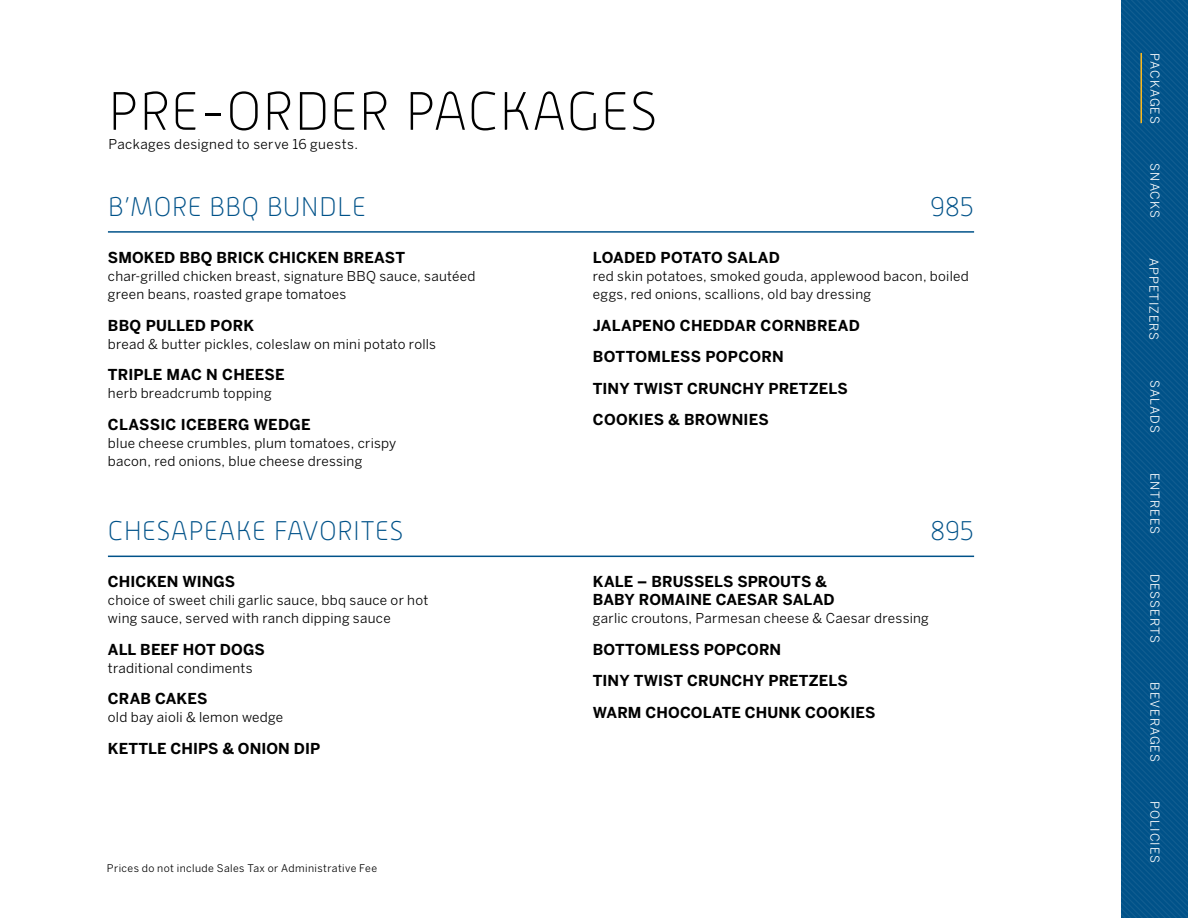
<style>
.page{position:relative;width:1188px;height:918px;background:#fff}
.page>*{position:absolute;margin:0;border:0;box-sizing:border-box;transform-origin:0 0}
.t1{font:100 54px "Alwyn New";letter-spacing:.01em;color:#000}
.t2{font:100 27px "Alwyn New";letter-spacing:.01em;color:#005289}
.t3{font:700 15px/31.5px "Benton Sans";letter-spacing:.005em;color:#000}
.t4{font:13.5px/18px "Benton Sans";letter-spacing:.02em;color:#000}
.t5{font:12.15px "Benton Sans";letter-spacing:.085em;color:#fff}
.t6{font:12.15px "Benton Sans";letter-spacing:.065em;color:#fff}
.t7{font:10.5px "Benton Sans";letter-spacing:.04em;color:#000}
</style>
<div class="page">
<svg style="left:1121px;top:0;width:67px;height:918px;background:#04558b"></svg>
<hr style="left:1140px;top:53px;width:2px;height:70px;background:#ffbc1d">
<hr style="left:108px;top:231px;width:866px;height:2px;background:#005289">
<hr style="left:108px;top:556px;width:866px;height:1px;background:#005289">
<h1 class="t1" style="left:108px;top:82px;width:551px">PRE-ORDER PACKAGES</h1>
<p class="t4" style="left:108px;top:135px;width:251px">Packages designed to serve 16 guests.</p>
<h2 class="t2" style="left:108px;top:192px;width:260px">B’MORE BBQ BUNDLE</h2>
<h2 class="t2" style="left:930px;top:192px;width:45px">985</h2>
<p class="t3" style="left:108px;top:242px;width:299px">SMOKED BBQ BRICK CHICKEN BREAST</p>
<p class="t4" style="left:108px;top:267px;width:369px">char-grilled chicken breast, signature BBQ sauce, sautéed green beans, roasted grape tomatoes</p>
<p class="t3" style="left:108px;top:309px;width:148px">BBQ PULLED PORK</p>
<p class="t4" style="left:108px;top:335px;width:330px">bread &amp; butter pickles, coleslaw on mini potato rolls</p>
<p class="t3" style="left:108px;top:359px;width:178px">TRIPLE MAC N CHEESE</p>
<p class="t4" style="left:108px;top:384px;width:165px">herb breadcrumb topping</p>
<p class="t3" style="left:108px;top:408px;width:204px">CLASSIC ICEBERG WEDGE</p>
<p class="t4" style="left:108px;top:434px;width:290px">blue cheese crumbles, plum tomatoes, crispy bacon, red onions, blue cheese dressing</p>
<p class="t3" style="left:593px;top:242px;width:188px">LOADED POTATO SALAD</p>
<p class="t4" style="left:593px;top:267px;width:377px">red skin potatoes, smoked gouda, applewood bacon, boiled eggs, red onions, scallions, old bay dressing</p>
<p class="t3" style="left:593px;top:309px;width:268px">JALAPENO CHEDDAR CORNBREAD<br>BOTTOMLESS POPCORN<br>TINY TWIST CRUNCHY PRETZELS<br>COOKIES &amp; BROWNIES</p>
<h2 class="t2" style="left:108px;top:516px;width:297px">CHESAPEAKE FAVORITES</h2>
<h2 class="t2" style="left:930px;top:516px;width:45px">895</h2>
<p class="t3" style="left:108px;top:566px;width:129px">CHICKEN WINGS</p>
<p class="t4" style="left:108px;top:591px;width:322px">choice of sweet chili garlic sauce, bbq sauce or hot wing sauce, served with ranch dipping sauce</p>
<p class="t3" style="left:108px;top:633px;width:158px">ALL BEEF HOT DOGS</p>
<p class="t4" style="left:108px;top:659px;width:146px">traditional condiments</p>
<p class="t3" style="left:108px;top:683px;width:101px">CRAB CAKES</p>
<p class="t4" style="left:108px;top:708px;width:177px">old bay aioli &amp; lemon wedge</p>
<p class="t3" style="left:108px;top:732px;width:214px">KETTLE CHIPS &amp; ONION DIP</p>
<p class="t3" style="left:593px;top:573px;width:243px;line-height:18px">KALE – BRUSSELS SPROUTS &amp;<br>BABY ROMAINE CAESAR SALAD</p>
<p class="t4" style="left:593px;top:609px;width:337px">garlic croutons, Parmesan cheese &amp; Caesar dressing</p>
<p class="t3" style="left:593px;top:633px;width:284px">BOTTOMLESS POPCORN<br>TINY TWIST CRUNCHY PRETZELS<br>WARM CHOCOLATE CHUNK COOKIES</p>
<p class="t7" style="left:107px;top:862px;width:272px">Prices do not include Sales Tax or Administrative Fee</p>
<p class="t6" style="left:1162px;top:53px;width:72px;rotate:90deg">PACKAGES</p>
<p class="t5" style="left:1162px;top:163px;width:56px;rotate:90deg">SNACKS</p>
<p class="t5" style="left:1161px;top:258px;width:84px;rotate:90deg">APPETIZERS</p>
<p class="t5" style="left:1162px;top:380px;width:54px;rotate:90deg">SALADS</p>
<p class="t5" style="left:1162px;top:473px;width:62px;rotate:90deg">ENTREES</p>
<p class="t5" style="left:1162px;top:574px;width:71px;rotate:90deg">DESSERTS</p>
<p class="t5" style="left:1162px;top:682px;width:81px;rotate:90deg">BEVERAGES</p>
<p class="t5" style="left:1162px;top:801px;width:63px;rotate:90deg">POLICIES</p>
</div>
